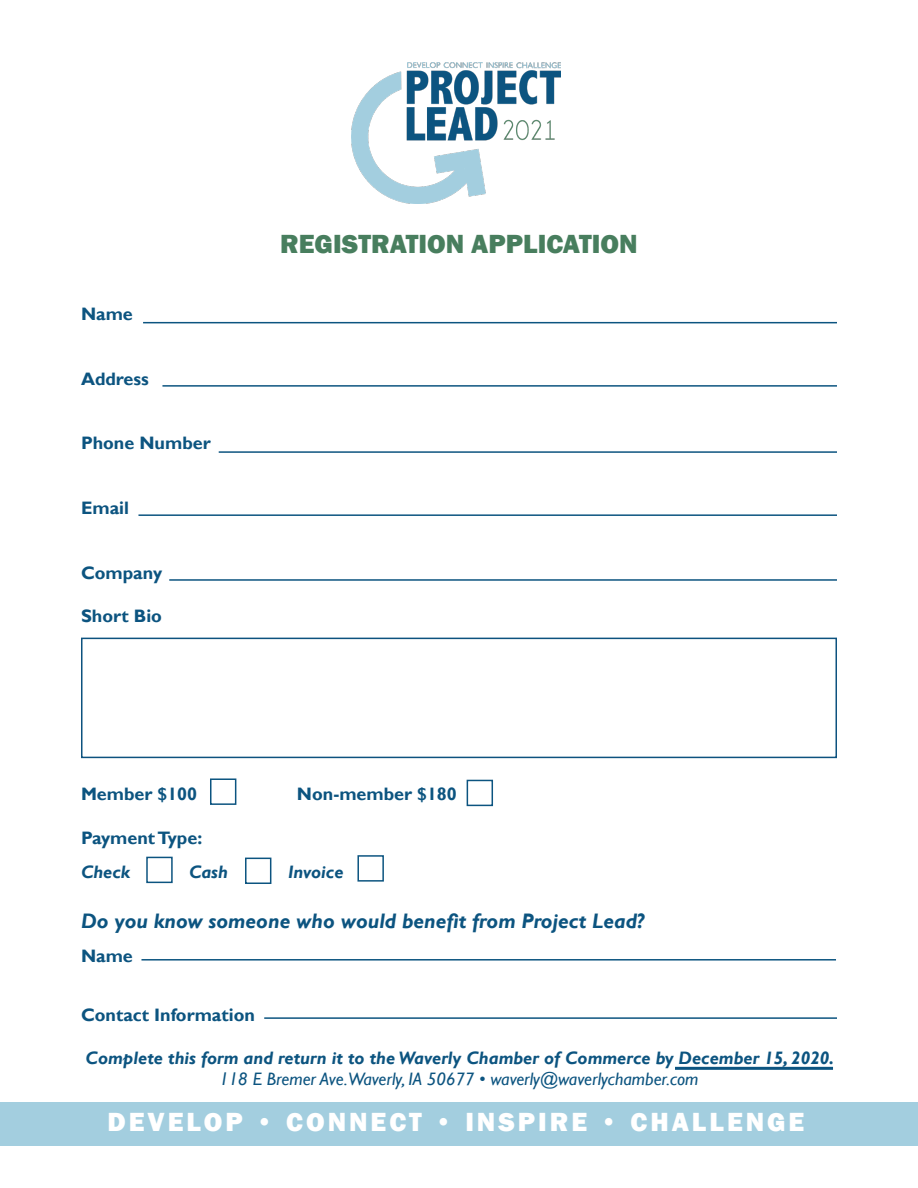
<style>
.page{position:relative;width:918px;height:1188px;background:#fff}
.page>*{position:absolute;margin:0;border:0;box-sizing:border-box;transform-origin:0 0}
.t1{font:800 27px "Franklin Gothic";letter-spacing:.11em;color:#fff}
.t2{font:800 27px "Franklin Gothic";color:#487e5e}
.t3{font:italic 700 21px "Gill Sans";color:#0c5480}
.t4{font:700 18px "Gill Sans";color:#0c5480}
.t5{font:italic 700 18px "Gill Sans";color:#0c5480}
.t6{font:italic 18px "Gill Sans";color:#0c5480}
</style>
<div class="page">
<img style="left:351px;top:63px;width:210px;height:140px">
<div style="left:0;top:1102px;width:918px;height:44px;background:#a3cedf"></div>
<div style="left:210px;top:778px;width:26px;height:27px;border:2px solid #0c5480"></div>
<div style="left:467px;top:780px;width:26px;height:26px;border:2px solid #0c5480"></div>
<div style="left:245px;top:858px;width:26px;height:26px;border:2px solid #0c5480"></div>
<hr style="left:143px;top:322px;width:694px;height:1px;background:#0c5480">
<hr style="left:162px;top:385px;width:675px;height:2px;background:#0c5480">
<hr style="left:219px;top:451px;width:618px;height:2px;background:#0c5480">
<hr style="left:138px;top:514px;width:699px;height:2px;background:#0c5480">
<hr style="left:169px;top:579px;width:668px;height:2px;background:#0c5480">
<div style="left:146px;top:857px;width:27px;height:26px;border:2px solid #0c5480"></div>
<div style="left:357px;top:855px;width:27px;height:27px;border:2px solid #0c5480"></div>
<hr style="left:141px;top:959px;width:695px;height:2px;background:#0c5480">
<hr style="left:264px;top:1017px;width:573px;height:2px;background:#0c5480">
<div style="left:81px;top:638px;width:756px;height:120px;background:#fff;border:2px solid #0d527f"></div>
<hr style="left:675px;top:1067px;width:158px;height:3px;background:#0c5480">
<p class="t4" style="left:81px;top:303px;width:53px">Name</p>
<p class="t4" style="left:81px;top:368px;width:69px">Address</p>
<p class="t4" style="left:81px;top:433px;width:131px">Phone Number</p>
<p class="t4" style="left:81px;top:497px;width:49px">Email</p>
<p class="t4" style="left:81px;top:562px;width:83px">Company</p>
<p class="t4" style="left:81px;top:605px;width:82px">Short Bio</p>
<p class="t2" style="left:280px;top:226px;width:359px">REGISTRATION APPLICATION</p>
<p class="t4" style="left:81px;top:784px;width:118px">Member $100</p>
<p class="t4" style="left:297px;top:784px;width:161px">Non-member $180</p>
<p class="t4" style="left:81px;top:827px;width:123px">Payment Type:</p>
<p class="t5" style="left:81px;top:861px;width:51px">Check</p>
<p class="t5" style="left:189px;top:861px;width:41px">Cash</p>
<p class="t5" style="left:288px;top:861px;width:57px">Invoice</p>
<p class="t3" style="left:81px;top:909px;width:564px">Do you know someone who would benefit from Project Lead?</p>
<p class="t4" style="left:81px;top:946px;width:53px">Name</p>
<p class="t4" style="left:81px;top:1004px;width:175px">Contact Information</p>
<p class="t5" style="left:86px;top:1047px;width:750px">Complete this form and return it to the Waverly Chamber of Commerce by December 15, 2020.</p>
<p class="t6" style="left:220px;top:1069px;width:480px">118 E Bremer Ave.Waverly, IA 50677 • waverly@waverlychamber.com</p>
<p class="t1" style="left:108px;top:1104px;width:698px">DEVELOP • CONNECT • INSPIRE • CHALLENGE</p>
</div>
